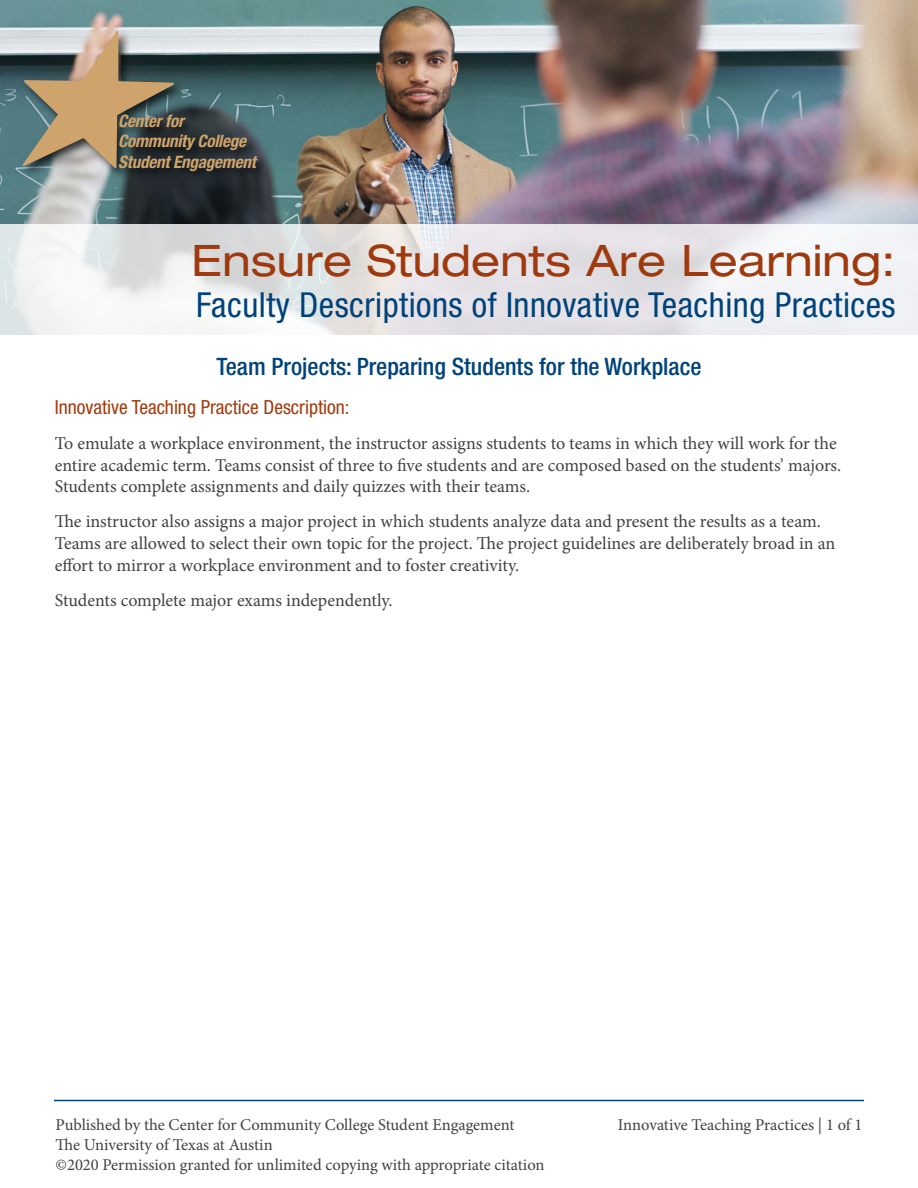
<style>
.page{position:relative;width:918px;height:1188px;background:#fff}
.page>*{position:absolute;margin:0;border:0;box-sizing:border-box;transform-origin:0 0}
.t1{font:expanded 43.5px "Helvetica Neue LT Std";letter-spacing:.005em;color:#9f3a0e}
.t2{font:condensed 34.5px "Helvetica Neue LT Std";letter-spacing:.015em;color:#00427a}
.t3{font:500 condensed 24px "Helvetica Neue LT Std";color:#00427a}
.t4{font:condensed 19.5px "Helvetica Neue LT Std";color:#9f3a0e}
.t5{font:18px/21.6px "Minion Pro";color:#414042}
.t6{font:italic 700 condensed 17.1px/20.5px "Helvetica Neue LT Std";letter-spacing:-.015em;color:#cfa46c}
.t7{font:16.5px/19.8px "Minion Pro";color:#414042}
</style>
<div class="page">
<hr style="left:54px;top:1100px;width:810px;height:1px;background:#00427a">
<img style="left:0;top:0;width:918px;height:224px">
<svg style="left:0;top:224px;width:918px;height:111px"></svg>
<div style="left:20px;top:28px;width:250px;height:155px;background:#000;opacity:.75"></div>
<svg style="left:22px;top:31px;width:152px;height:138px"></svg>
<p class="t6" style="left:118px;top:110px;width:139px">Center for<br>Community College<br>Student Engagement</p>
<h1 class="t1" style="left:192px;top:234px;width:706px">Ensure Students Are Learning:</h1>
<h2 class="t2" style="left:196px;top:285px;width:701px">Faculty Descriptions of Innovative Teaching Practices</h2>
<h3 class="t3" style="left:216px;top:353px;width:487px">Team Projects: Preparing Students for the Workplace</h3>
<p class="t4" style="left:55px;top:396px;width:296px">Innovative Teaching Practice Description:</p>
<p class="t5" style="left:55px;top:433px;width:788px">To emulate a workplace environment, the instructor assigns students to teams in which they will work for the entire academic term. Teams consist of three to five students and are composed based on the students’ majors.<br>Students complete assignments and daily quizzes with their teams.</p>
<p class="t5" style="left:55px;top:511px;width:782px">The instructor also assigns a major project in which students analyze data and present the results as a team.<br>Teams are allowed to select their own topic for the project. The project guidelines are deliberately broad in an effort to mirror a workplace environment and to foster creativity.</p>
<p class="t5" style="left:55px;top:589px;width:339px">Students complete major exams independently.</p>
<p class="t7" style="left:56px;top:1115px;width:460px">Published by the Center for Community College Student Engagement</p>
<p class="t7" style="left:618px;top:1115px;width:246px">Innovative Teaching Practices | 1 of 1</p>
<p class="t7" style="left:56px;top:1135px;width:491px">The University of Texas at Austin<br>©2020 Permission granted for unlimited copying with appropriate citation</p>
</div>
